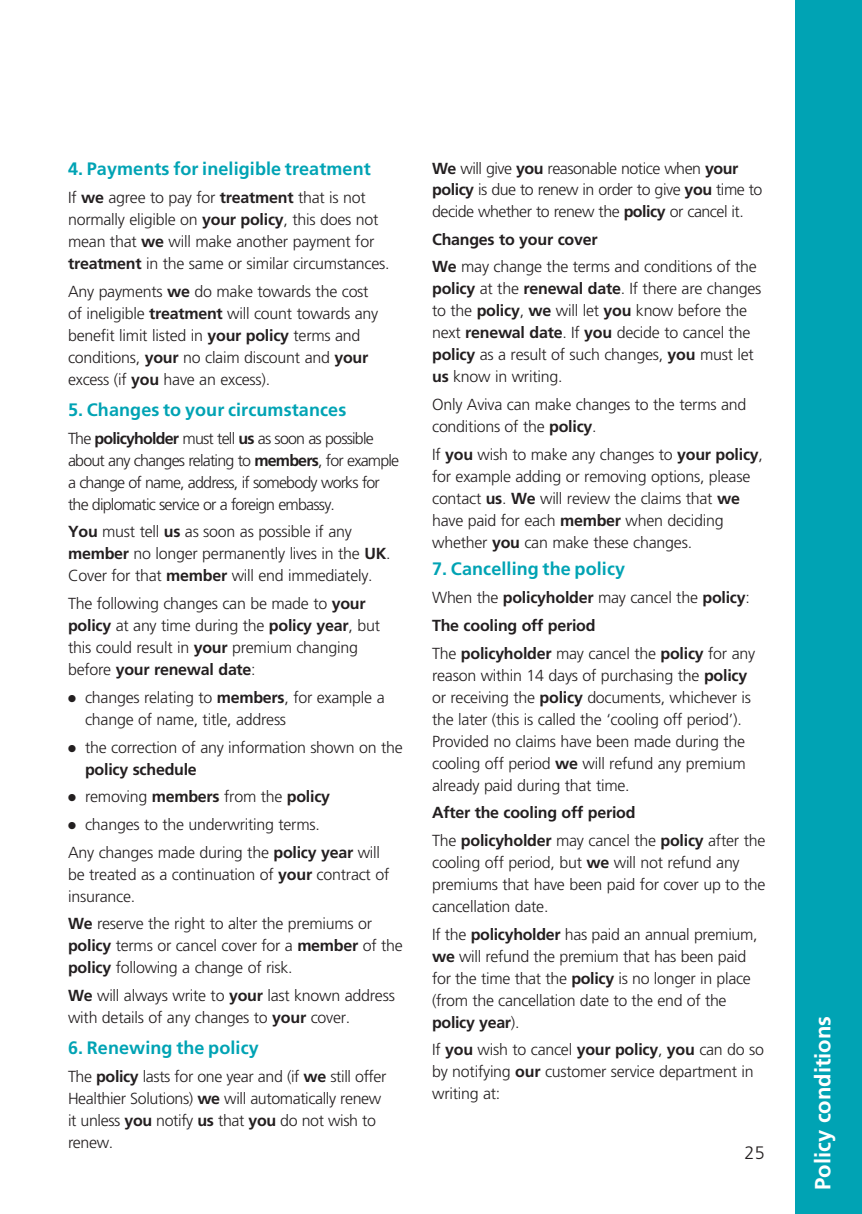
<style>
.page{position:relative;width:862px;height:1214px;background:#fff}
.page>*{position:absolute;margin:0;border:0;box-sizing:border-box;transform-origin:0 0}
.t1{font:700 22px "Frutiger LT Std";color:#fff}
.t2{font:700 18px "Frutiger LT Std";letter-spacing:.005em;color:#00a3b4}
.t3{font:300 18px "Frutiger LT Std";color:#231f20}
.t4{font:300 16px/22px "Frutiger LT Std";letter-spacing:-.015em;color:#231f20}
.t5{font:300 16px/22px "Frutiger LT Std";letter-spacing:-.05em;color:#231f20}
.t6{font:700 16px/27.6px "Frutiger LT Std";letter-spacing:-.015em;color:#231f20}
.s1{font-weight:700}
.s2{font-weight:300}
</style>
<div class="page">
<div style="left:795px;top:0;width:67px;height:1213px;background:#00a3b4"></div>
<p class="t2" style="left:68px;top:158px;width:304px">4. Payments for ineligible treatment</p>
<p class="t4" style="left:68px;top:186px;width:323px">If <span class="s1">we</span> agree to pay for <span class="s1">treatment</span> that is not normally eligible on <span class="s1">your policy</span>, this does not mean that <span class="s1">we</span> will make another payment for <span class="s1">treatment</span> in the same or similar circumstances.</p>
<p class="t4" style="left:68px;top:280px;width:312px">Any payments <span class="s1">we</span> do make towards the cost of ineligible <span class="s1">treatment</span> will count towards any benefit limit listed in <span class="s1">your policy</span> terms and conditions, <span class="s1">your</span> no claim discount and <span class="s1">your </span>excess (if <span class="s1">you</span> have an excess).</p>
<p class="t2" style="left:68px;top:399px;width:280px">5. Changes to your circumstances</p>
<p class="t5" style="left:68px;top:427px;width:333px">The <span class="s1">policyholder</span> must tell <span class="s1">us</span> as soon as possible about any changes relating to <span class="s1">members</span>, for example a change of name, address, if somebody works for the diplomatic service or a foreign embassy.</p>
<p class="t4" style="left:68px;top:521px;width:324px"><span class="s1">You</span> must tell <span class="s1">us</span> as soon as possible if any <span class="s1">member</span> no longer permanently lives in the <span class="s1">UK</span>.<br>Cover for that <span class="s1">member</span> will end immediately.</p>
<p class="t4" style="left:68px;top:592px;width:313px">The following changes can be made to <span class="s1">your policy</span> at any time during the <span class="s1">policy year</span>, but this could result in <span class="s1">your</span> premium changing before <span class="s1">your renewal date</span>:</p>
<p class="t4" style="left:85px;top:686px;width:301px;text-indent:-17px">● changes relating to <span class="s1">members</span>, for example a change of name, title, address</p>
<p class="t4" style="left:85px;top:736px;width:319px;text-indent:-17px">● the correction of any information shown on the <span class="s1">policy schedule</span></p>
<p class="t4" style="left:68px;top:785px;width:264px">● removing <span class="s1">members</span> from the <span class="s1">policy</span></p>
<p class="t4" style="left:68px;top:810px;width:313px;line-height:27.6px">● changes to the underwriting terms.<br>Any changes made during the <span class="s1">policy year</span> will</p>
<p class="t4" style="left:68px;top:863px;width:323px">be treated as a continuation of <span class="s1">your</span> contract of insurance.</p>
<p class="t4" style="left:68px;top:912px;width:336px"><span class="s1">We</span> reserve the right to alter the premiums or <span class="s1">policy</span> terms or cancel cover for a <span class="s1">member</span> of the <span class="s1">policy</span> following a change of risk.</p>
<p class="t4" style="left:68px;top:984px;width:328px"><span class="s1">We</span> will always write to <span class="s1">your</span> last known address with details of any changes to <span class="s1">your</span> cover.</p>
<p class="t2" style="left:68px;top:1037px;width:192px">6. Renewing the policy</p>
<p class="t4" style="left:68px;top:1065px;width:320px">The <span class="s1">policy</span> lasts for one year and (if <span class="s1">we</span> still offer Healthier Solutions) <span class="s1">we</span> will automatically renew it unless <span class="s1">you</span> notify <span class="s1">us</span> that <span class="s1">you</span> do not wish to renew.</p>
<p class="t4" style="left:432px;top:157px;width:332px"><span class="s1">We</span> will give <span class="s1">you</span> reasonable notice when <span class="s1">your policy</span> is due to renew in order to give <span class="s1">you</span> time to decide whether to renew the <span class="s1">policy</span> or cancel it.</p>
<p class="t4" style="left:432px;top:225px;width:326px;line-height:27.6px"><span class="s1">Changes to your cover<br>We</span> may change the terms and conditions of the</p>
<p class="t4" style="left:432px;top:278px;width:331px"><span class="s1">policy</span> at the <span class="s1">renewal date</span>. If there are changes to the <span class="s1">policy</span>, <span class="s1">we</span> will let <span class="s1">you</span> know before the next <span class="s1">renewal date</span>. If <span class="s1">you</span> decide to cancel the <span class="s1">policy</span> as a result of such changes, <span class="s1">you</span> must let <span class="s1">us</span> know in writing.</p>
<p class="t4" style="left:432px;top:393px;width:316px">Only Aviva can make changes to the terms and conditions of the <span class="s1">policy</span>.</p>
<p class="t4" style="left:432px;top:443px;width:332px">If <span class="s1">you</span> wish to make any changes to <span class="s1">your policy</span>, for example adding or removing options, please contact <span class="s1">us</span>. <span class="s1">We</span> will review the claims that <span class="s1">we </span>have paid for each <span class="s1">member</span> when deciding whether <span class="s1">you</span> can make these changes.</p>
<p class="t2" style="left:432px;top:558px;width:194px">7. Cancelling the policy</p>
<p class="t6" style="left:432px;top:584px;width:325px"><span class="s2">When the</span> policyholder <span class="s2">may cancel the</span> policy<span class="s2">:<br></span>The cooling off period<br><span class="s2">The</span> policyholder <span class="s2">may cancel the</span> policy <span class="s2">for any</span></p>
<p class="t4" style="left:432px;top:664px;width:320px">reason within 14 days of purchasing the <span class="s1">policy </span>or receiving the <span class="s1">policy</span> documents, whichever is the later (this is called the ‘cooling off period’).<br>Provided no claims have been made during the cooling off period <span class="s1">we</span> will refund any premium already paid during that time.</p>
<p class="t6" style="left:432px;top:799px;width:335px">After the cooling off period<br><span class="s2">The</span> policyholder <span class="s2">may cancel the</span> policy <span class="s2">after the</span></p>
<p class="t4" style="left:432px;top:851px;width:335px">cooling off period, but <span class="s1">we</span> will not refund any premiums that have been paid for cover up to the cancellation date.</p>
<p class="t4" style="left:432px;top:923px;width:327px">If the <span class="s1">policyholder</span> has paid an annual premium, <span class="s1">we</span> will refund the premium that has been paid for the time that the <span class="s1">policy</span> is no longer in place (from the cancellation date to the end of the <span class="s1">policy year</span>).</p>
<p class="t4" style="left:432px;top:1038px;width:333px">If <span class="s1">you</span> wish to cancel <span class="s1">your policy</span>, <span class="s1">you</span> can do so by notifying <span class="s1">our</span> customer service department in writing at:</p>
<p class="t3" style="left:744px;top:1142px;width:22px">25</p>
<h1 class="t1" style="left:810px;top:1189px;width:176px;rotate:-90deg">Policy conditions</h1>
</div>
